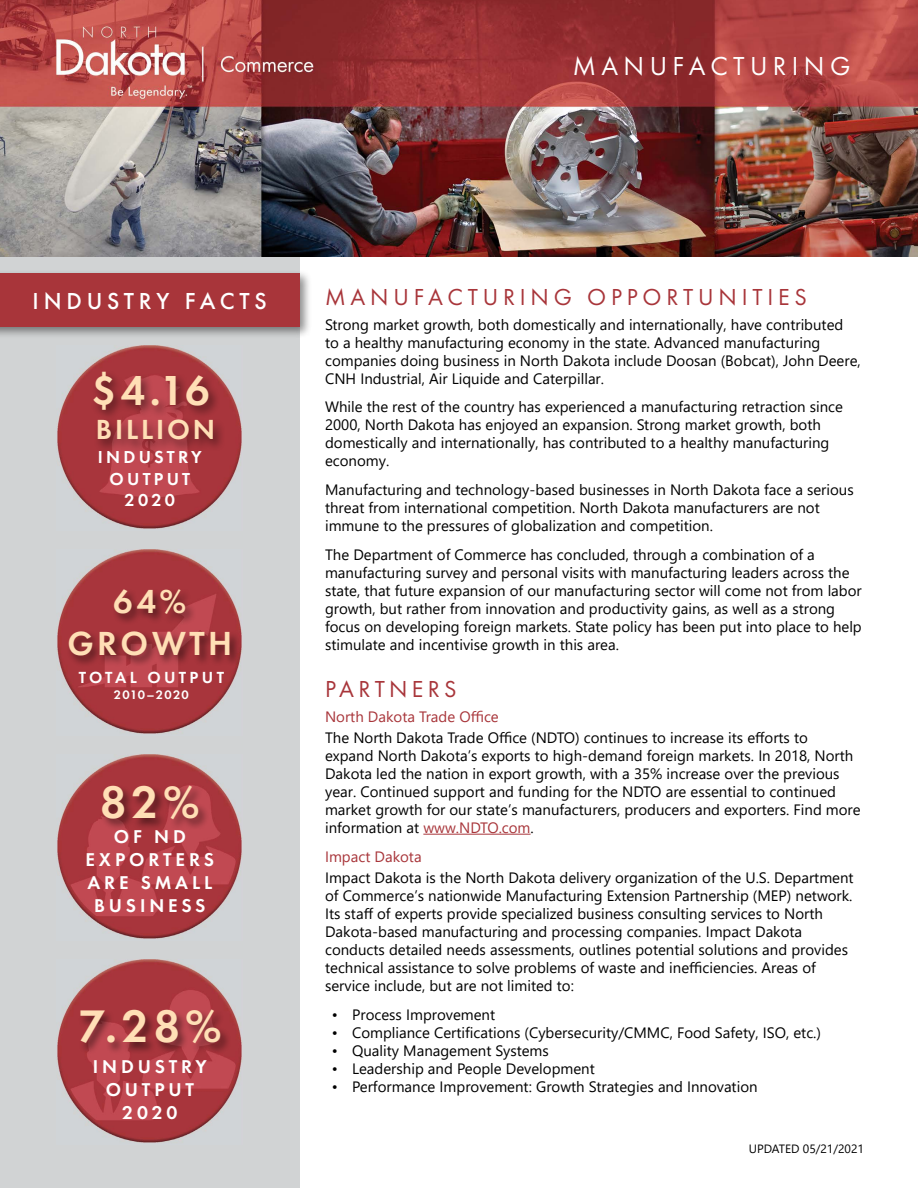
<style>
.page{position:relative;width:918px;height:1188px;background:#fff}
.page>*{position:absolute;margin:0;border:0;box-sizing:border-box;transform-origin:0 0}
.t1{font:600 47.25px "Futura PT";color:#ffdfb6}
.t2{font:600 43.5px "Futura PT";color:#ffdfb6}
.t3{font:600 34.65px/41.5px "Futura PT";letter-spacing:.1em;color:#ffdfb6;text-align:center}
.t4{font:600 28.65px "Futura PT";letter-spacing:.1em;color:#ffdfb6}
.t5{font:27px "Futura PT";letter-spacing:.2em;color:#fff}
.t6{font:24px "Futura PT";letter-spacing:.2em;color:#a8353a}
.t7{font:500 24px "Futura PT";letter-spacing:.2em;color:#fff}
.t8{font:24px "Futura PT";letter-spacing:.18em;color:#a8353a}
.t9{font:600 19.2px/23.1px "Futura PT";letter-spacing:.2em;color:#fff;text-align:center}
.t10{font:600 18px/21.5px "Futura PT";letter-spacing:.18em;color:#fff;text-align:center}
.t11{font:600 16.65px "Futura PT";letter-spacing:.2em;color:#fff}
.t12{font:15px/18px "Segoe UI";color:#000}
.t13{font:15px "Segoe UI";color:#a8353a}
.t14{font:600 12.9px "Futura PT";letter-spacing:.1em;color:#fff}
.t15{font:12px "Segoe UI";color:#000}
.s1{color:#a8353a}
</style>
<div class="page">
<div style="left:0;top:175px;width:300px;height:1013px;background:#d1d3d4"></div>
<hr style="left:423px;top:834px;width:108px;height:1px;background:#a8353a">
<img style="left:0;top:0;width:918px;height:256px">
<img style="left:57px;top:754px;width:185px;height:185px">
<div style="left:100px;top:785px;width:110px;height:46px;background:#000;opacity:.5"></div>
<img style="left:57px;top:550px;width:185px;height:184px">
<div style="left:66px;top:588px;width:175px;height:79px;background:#000;opacity:.5"></div>
<img style="left:57px;top:345px;width:185px;height:184px">
<div style="left:91px;top:369px;width:135px;height:85px;background:#000;opacity:.5"></div>
<div style="left:0;top:270px;width:313px;height:69px;background:#000;opacity:.45"></div>
<div style="left:0;top:273px;width:300px;height:53px;background:#a8353a"></div>
<img style="left:57px;top:959px;width:185px;height:184px">
<div style="left:78px;top:1009px;width:154px;height:46px;background:#000;opacity:.5"></div>
<h3 class="t5" style="left:573px;top:50px;width:279px">MANUFACTURING</h3>
<h3 class="t7" style="left:33px;top:286px;width:236px">INDUSTRY FACTS</h3>
<h2 class="t2" style="left:92px;top:363px;width:120px">$4.16</h2>
<h3 class="t4" style="left:96px;top:412px;width:121px">BILLION</h3>
<p class="t10" style="left:98px;top:447px;width:105px">INDUSTRY<br>OUTPUT<br>2020</p>
<h3 class="t3" style="left:67px;top:580px;width:166px">64%<br>GROWTH</h3>
<p class="t11" style="left:79px;top:667px;width:147px">TOTAL OUTPUT</p>
<p class="t14" style="left:114px;top:686px;width:76px">2010–2020</p>
<h1 class="t1" style="left:100px;top:772px;width:101px">82%</h1>
<p class="t9" style="left:86px;top:825px;width:130px">OF ND<br>EXPORTERS<br>ARE SMALL<br>BUSINESS</p>
<h1 class="t1" style="left:79px;top:997px;width:145px">7.28%</h1>
<p class="t9" style="left:93px;top:1055px;width:115px">INDUSTRY<br>OUTPUT<br>2020</p>
<h3 class="t6" style="left:325px;top:283px;width:483px">MANUFACTURING OPPORTUNITIES</h3>
<p class="t12" style="left:325px;top:314px;width:537px">Strong market growth, both domestically and internationally, have contributed to a healthy manufacturing economy in the state. Advanced manufacturing companies doing business in North Dakota include Doosan (Bobcat), John Deere, CNH Industrial, Air Liquide and Caterpillar.</p>
<p class="t12" style="left:325px;top:397px;width:519px">While the rest of the country has experienced a manufacturing retraction since 2000, North Dakota has enjoyed an expansion. Strong market growth, both domestically and internationally, has contributed to a healthy manufacturing economy.</p>
<p class="t12" style="left:325px;top:480px;width:530px">Manufacturing and technology-based businesses in North Dakota face a serious threat from international competition. North Dakota manufacturers are not immune to the pressures of globalization and competition.</p>
<p class="t12" style="left:325px;top:544px;width:538px">The Department of Commerce has concluded, through a combination of a manufacturing survey and personal visits with manufacturing leaders across the state, that future expansion of our manufacturing sector will come not from labor growth, but rather from innovation and productivity gains, as well as a strong focus on developing foreign markets. State policy has been put into place to help stimulate and incentivise growth in this area.</p>
<h3 class="t8" style="left:325px;top:675px;width:133px">PARTNERS</h3>
<p class="t13" style="left:325px;top:702px;width:175px">North Dakota Trade Office</p>
<p class="t12" style="left:325px;top:727px;width:537px">The North Dakota Trade Office (NDTO) continues to increase its efforts to<br>expand North Dakota’s exports to high-demand foreign markets. In 2018, North Dakota led the nation in export growth, with a 35% increase over the previous year. Continued support and funding for the NDTO are essential to continued market growth for our state’s manufacturers, producers and exporters. Find more information at <span class="s1">www.NDTO.com</span>.</p>
<p class="t13" style="left:325px;top:842px;width:98px">Impact Dakota</p>
<p class="t12" style="left:325px;top:867px;width:530px">Impact Dakota is the North Dakota delivery organization of the U.S. Department of Commerce’s nationwide Manufacturing Extension Partnership (MEP) network.<br>Its staff of experts provide specialized business consulting services to North Dakota-based manufacturing and processing companies. Impact Dakota conducts detailed needs assessments, outlines potential solutions and provides technical assistance to solve problems of waste and inefficiencies. Areas of service include, but are not limited to:</p>
<p class="t12" style="left:332px;top:1004px;width:165px">• Process Improvement</p>
<p class="t12" style="left:332px;top:1022px;width:491px">• Compliance Certifications (Cybersecurity/CMMC, Food Safety, ISO, etc.)</p>
<p class="t12" style="left:332px;top:1040px;width:219px">• Quality Management Systems</p>
<p class="t12" style="left:332px;top:1058px;width:265px">• Leadership and People Development</p>
<p class="t12" style="left:332px;top:1076px;width:427px">• Performance Improvement: Growth Strategies and Innovation</p>
<p class="t15" style="left:749px;top:1137px;width:117px">UPDATED 05/21/2021</p>
</div>
